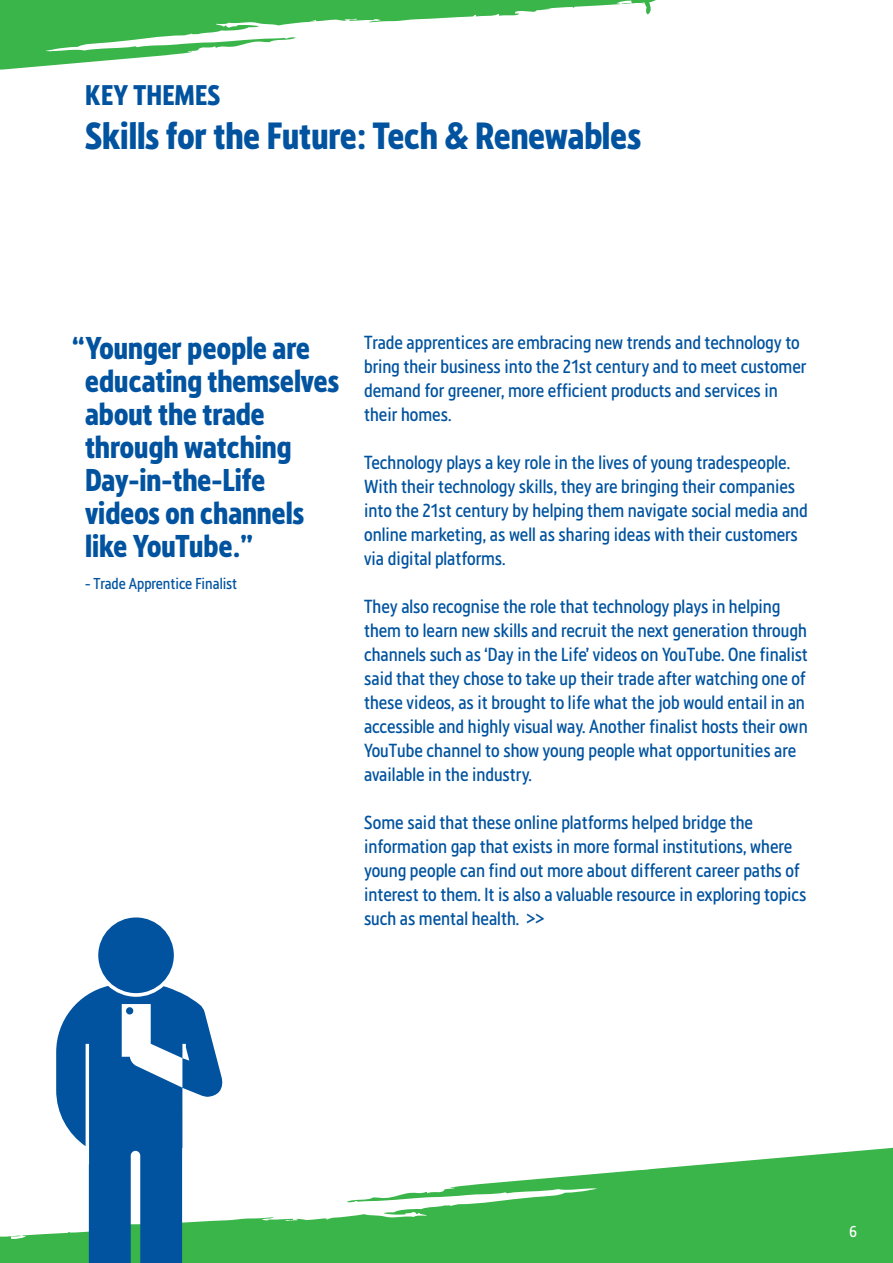
<style>
.page{position:relative;width:893px;height:1263px;background:#fff}
.page>*{position:absolute;margin:0;border:0;box-sizing:border-box;transform-origin:0 0}
.t1{font:700 36px "Screwfix";color:#0153a0}
.t2{font:700 30px/33px "Screwfix";color:#0153a0}
.t3{font:700 27px "Screwfix";letter-spacing:.01em;color:#0153a0}
.t4{font:18px/24px "Screwfix";color:#0153a0}
.t5{font:15px "Screwfix";letter-spacing:-.005em;color:#0153a0}
.t6{font:15px "Screwfix";color:#fff}
</style>
<div class="page">
<svg style="left:0;top:1147px;width:893px;height:116px;fill:#3ab54a"></svg>
<svg style="left:0;top:0;width:656px;height:70px"></svg>
<div style="left:98px;top:917px;width:76px;height:76px;background:#0153a0;border-radius:50%"></div>
<svg style="left:56px;top:986px;width:167px;height:277px;fill:#0153a0"></svg>
<h3 class="t3" style="left:85px;top:77px;width:136px">KEY THEMES</h3>
<h1 class="t1" style="left:85px;top:111px;width:558px">Skills for the Future: Tech &amp; Renewables</h1>
<h2 class="t2" style="left:85px;top:331px;width:256px;text-indent:-13px">“Younger people are educating themselves about the trade through watching<br>Day-in-the-Life videos on channels like YouTube.”</h2>
<p class="t5" style="left:85px;top:573px;width:154px">- Trade Apprentice Finalist</p>
<p class="t4" style="left:364px;top:330px;width:444px">Trade apprentices are embracing new trends and technology to bring their business into the 21st century and to meet customer demand for greener, more efficient products and services in their homes.</p>
<p class="t4" style="left:364px;top:450px;width:445px">Technology plays a key role in the lives of young tradespeople.<br>With their technology skills, they are bringing their companies into the 21st century by helping them navigate social media and online marketing, as well as sharing ideas with their customers via digital platforms.</p>
<p class="t4" style="left:364px;top:594px;width:445px">They also recognise the role that technology plays in helping them to learn new skills and recruit the next generation through channels such as ‘Day in the Life’ videos on YouTube. One finalist said that they chose to take up their trade after watching one of these videos, as it brought to life what the job would entail in an accessible and highly visual way. Another finalist hosts their own YouTube channel to show young people what opportunities are available in the industry.</p>
<p class="t4" style="left:364px;top:810px;width:444px">Some said that these online platforms helped bridge the information gap that exists in more formal institutions, where young people can find out more about different career paths of interest to them. It is also a valuable resource in exploring topics such as mental health. &gt;&gt;</p>
<p class="t6" style="left:849px;top:1221px;width:9px">6</p>
</div>
